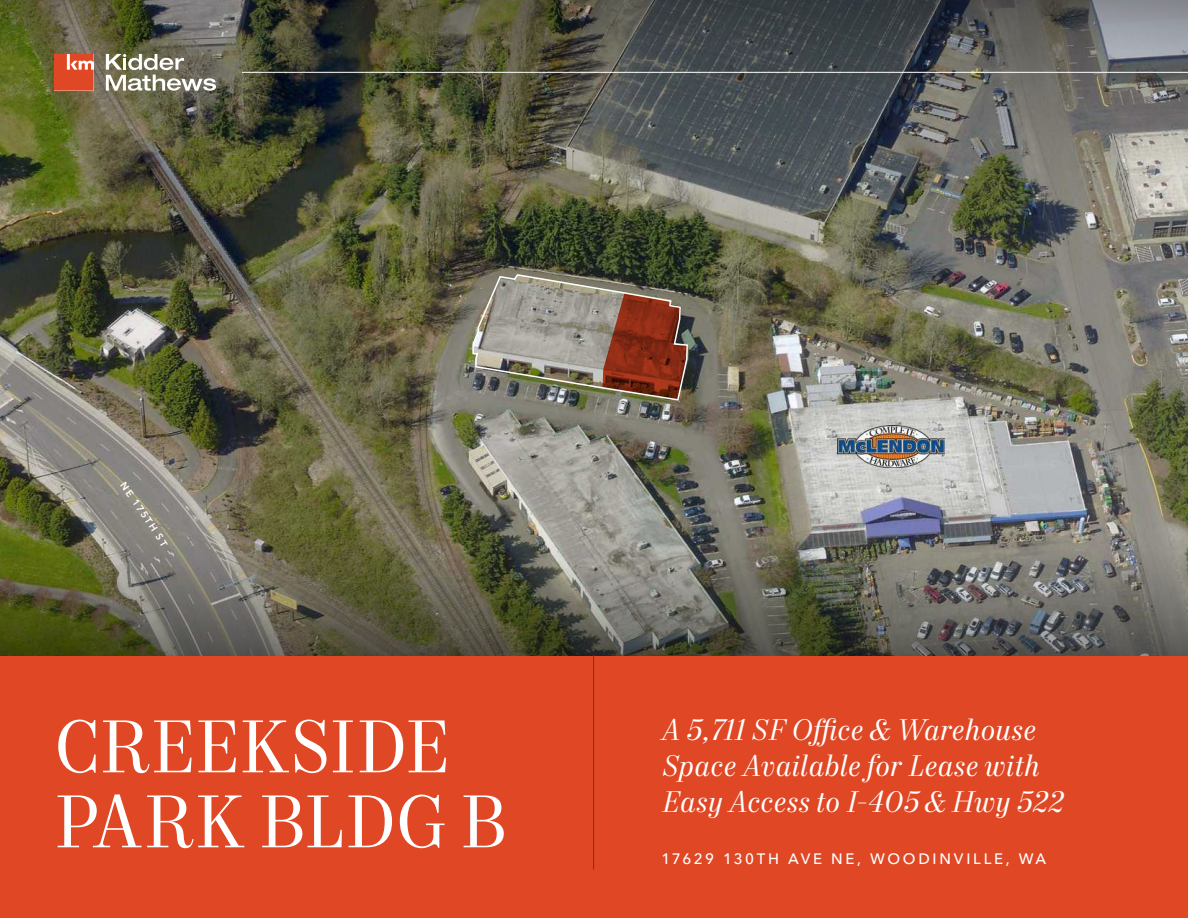
<style>
.page{position:relative;width:1188px;height:918px;background:#fff}
.page>*{position:absolute;margin:0;border:0;box-sizing:border-box;transform-origin:0 0}
.Headline_-_Level_1_-_White_2023{font:75px/75px "Mort Modern 08";letter-spacing:-.01em;color:#fff}
.Callout_Text_-_Italics_-_White_2023{font:italic 30px/36px "Mort Modern 08";letter-spacing:.01em;color:#fff}
.Property_Address_-_White_2023{font:500 15px "Avenir Next LT Pro";letter-spacing:.185em;color:#fff}
</style>
<div class="page">
<div style="left:0;top:655px;width:1188px;height:263px;background:#e04825"></div>
<img style="left:0;top:239px;width:1188px;height:291px">
<img style="left:0;top:530px;width:1188px;height:125px">
<img style="left:0;top:0;width:1188px;height:239px">
<img style="left:472px;top:273px;width:217px;height:129px">
<hr style="left:593px;top:655px;width:1px;height:215px;background:#8e291c">
<img style="left:838px;top:426px;width:106px;height:42px">
<svg style="left:106px;top:54px;width:110px;height:37px"></svg>
<svg style="left:54px;top:54px;width:40px;height:37px"></svg>
<hr style="left:242px;top:72px;width:946px;height:1px;background:#fff">
<svg style="left:120px;top:482px;width:48px;height:65px;background:#8a877f"></svg>
<p class="Headline_-_Level_1_-_White_2023" style="left:54px;top:713px;width:455px">CREEKSIDE<br>PARK BLDG B</p>
<p class="Callout_Text_-_Italics_-_White_2023" style="left:662px;top:714px;width:403px">A 5,711 SF Office &amp; Warehouse<br>Space Available for Lease with<br>Easy Access to I-405 &amp; Hwy 522</p>
<p class="Property_Address_-_White_2023" style="left:662px;top:850px;width:386px">17629 130TH AVE NE, WOODINVILLE, WA</p>
</div>
